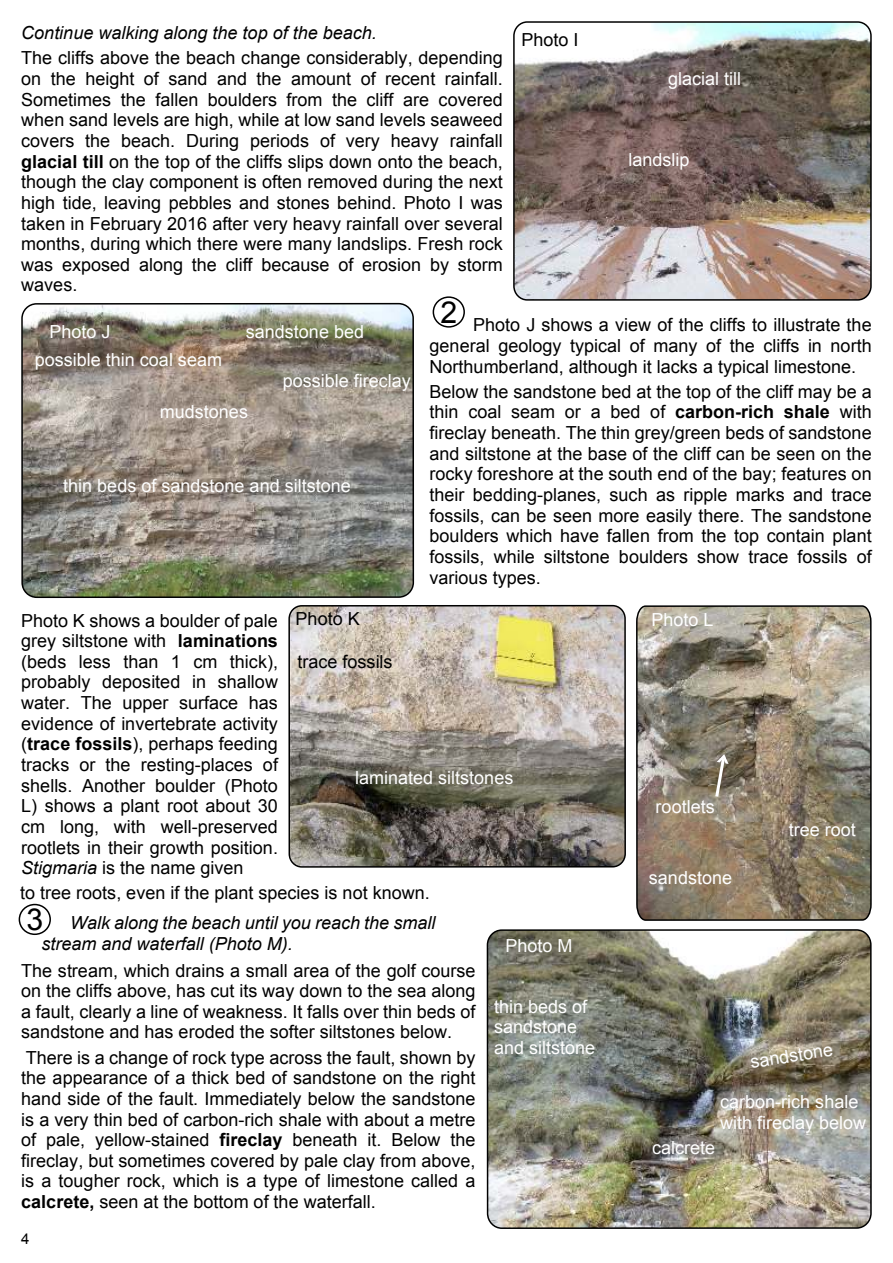
<style>
.page{position:relative;width:893px;height:1263px;background:#fff}
.page>*{position:absolute;margin:0;border:0;box-sizing:border-box;transform-origin:0 0}
.t1{font:30.3px "Arial";color:#000}
.t2{font:18px/20.7px "Arial";color:#000;text-align:justify}
.t3{font:18px/20.7px "Arial";color:#fff}
.t4{font:italic 18px/20.7px "Arial";color:#000}
.t5{font:15px "Arial";color:#000}
.s1{font-weight:700}
.s2{font-style:italic}
</style>
<div class="page">
<img style="left:22px;top:304px;width:391px;height:293px;border-radius:15px">
<div style="left:21px;top:303px;width:393px;height:295px;border:2px solid #000;border-radius:15px"></div>
<img style="left:514px;top:22px;width:357px;height:278px;border-radius:14px">
<img style="left:289px;top:606px;width:336px;height:261px;border-radius:13px">
<div style="left:288px;top:605px;width:338px;height:263px;border:2px solid #000;border-radius:13px"></div>
<div style="left:19px;top:904px;width:32px;height:31px;background:#fff;border:2px solid #000;border-radius:50%"></div>
<img style="left:635px;top:21px;width:237px;height:900px">
<div style="left:433px;top:296px;width:32px;height:32px;background:#fff;border:2px solid #000;border-radius:50%"></div>
<svg style="left:713px;top:754px;width:15px;height:46px"></svg>
<img style="left:487px;top:930px;width:384px;height:298px;border-radius:15px">
<div style="left:487px;top:929px;width:385px;height:300px;border:2px solid #000;border-radius:15px"></div>
<p class="t4" style="left:21px;top:24px;width:357px">Continue walking along the top of the beach.</p>
<p class="t2" style="left:21px;top:49px;width:483px">The cliffs above the beach change considerably, depending on the height of sand and the amount of recent rainfall.<br>Sometimes the fallen boulders from the cliff are covered when sand levels are high, while at low sand levels seaweed covers the beach. During periods of very heavy rainfall <span class="s1">glacial till</span> on the top of the cliffs slips down onto the beach, though the clay component is often removed during the next high tide, leaving pebbles and stones behind. Photo I was taken in February 2016 after very heavy rainfall over several months, during which there were many landslips. Fresh rock was exposed along the cliff because of erosion by storm waves.</p>
<p class="t2" style="left:521px;top:31px;width:59px">Photo I</p>
<p class="t3" style="left:668px;top:70px;width:75px">glacial till</p>
<p class="t3" style="left:628px;top:151px;width:63px">landslip</p>
<p class="t3" style="left:49px;top:323px;width:63px">Photo J</p>
<p class="t3" style="left:35px;top:351px;width:189px">possible thin coal seam</p>
<p class="t3" style="left:246px;top:323px;width:120px">sandstone bed</p>
<p class="t3" style="left:283px;top:372px;width:130px">possible fireclay</p>
<p class="t3" style="left:160px;top:403px;width:90px">mudstones</p>
<p class="t3" style="left:63px;top:477px;width:289px">thin beds of sandstone and siltstone</p>
<h1 class="t1" style="left:441px;top:301px;width:18px">2</h1>
<p class="t2" style="left:430px;top:316px;width:444px;text-indent:43px">Photo J shows a view of the cliffs to illustrate the general geology typical of many of the cliffs in north Northumberland, although it lacks a typical limestone.</p>
<p class="t2" style="left:430px;top:383px;width:444px">Below the sandstone bed at the top of the cliff may be a thin coal seam or a bed of <span class="s1">carbon-rich shale</span> with fireclay beneath. The thin grey/green beds of sandstone and siltstone at the base of the cliff can be seen on the rocky foreshore at the south end of the bay; features on their bedding-planes, such as ripple marks and trace fossils, can be seen more easily there. The sandstone boulders which have fallen from the top contain plant fossils, while siltstone boulders show trace fossils of various types.</p>
<p class="t2" style="left:21px;top:611px;width:258px">Photo K shows a boulder of pale grey siltstone with <span class="s1">laminations </span>(beds less than 1 cm thick), probably deposited in shallow water. The upper surface has evidence of invertebrate activity (<span class="s1">trace fossils</span>), perhaps feeding tracks or the resting-places of shells. Another boulder (Photo L) shows a plant root about 30 cm long, with well-preserved rootlets in their growth position.<br><span class="s2">Stigmaria</span> is the name given</p>
<p class="t2" style="left:296px;top:610px;width:66px">Photo K</p>
<p class="t2" style="left:298px;top:653px;width:97px">trace fossils</p>
<p class="t3" style="left:355px;top:769px;width:160px">laminated siltstones</p>
<p class="t2" style="left:20px;top:883px;width:411px">to tree roots, even if the plant species is not known.</p>
<h1 class="t1" style="left:26px;top:908px;width:18px">3</h1>
<p class="t2" style="left:21px;top:961px;width:456px">The stream, which drains a small area of the golf course on the cliffs above, has cut its way down to the sea along a fault, clearly a line of weakness. It falls over thin beds of sandstone and has eroded the softer siltstones below.</p>
<p class="t2" style="left:21px;top:1048px;width:456px">There is a change of rock type across the fault, shown by the appearance of a thick bed of sandstone on the right hand side of the fault. Immediately below the sandstone is a very thin bed of carbon-rich shale with about a metre of pale, yellow-stained <span class="s1">fireclay</span> beneath it. Below the fireclay, but sometimes covered by pale clay from above, is a tougher rock, which is a type of limestone called a <span class="s1">calcrete,</span> seen at the bottom of the waterfall.</p>
<p class="t4" style="left:41px;top:914px;width:395px;text-indent:29px">Walk along the beach until you reach the small stream and waterfall (Photo M).</p>
<p class="t5" style="left:21px;top:1233px;width:10px">4</p>
<p class="t3" style="left:505px;top:937px;width:69px">Photo M</p>
<p class="t3" style="left:494px;top:997px;width:103px">thin beds of sandstone and siltstone</p>
<p class="t3" style="left:651px;top:611px;width:64px">Photo L</p>
<p class="t3" style="left:656px;top:798px;width:61px">rootlets</p>
<p class="t3" style="left:649px;top:868px;width:85px">sandstone</p>
<p class="t3" style="left:789px;top:821px;width:69px">tree root</p>
<p class="t3" style="left:749px;top:1053px;width:85px;rotate:-9deg">sandstone</p>
<p class="t3" style="left:720px;top:1093px;width:148px">carbon-rich shale with fireclay below</p>
<p class="t3" style="left:652px;top:1139px;width:65px">calcrete</p>
</div>
